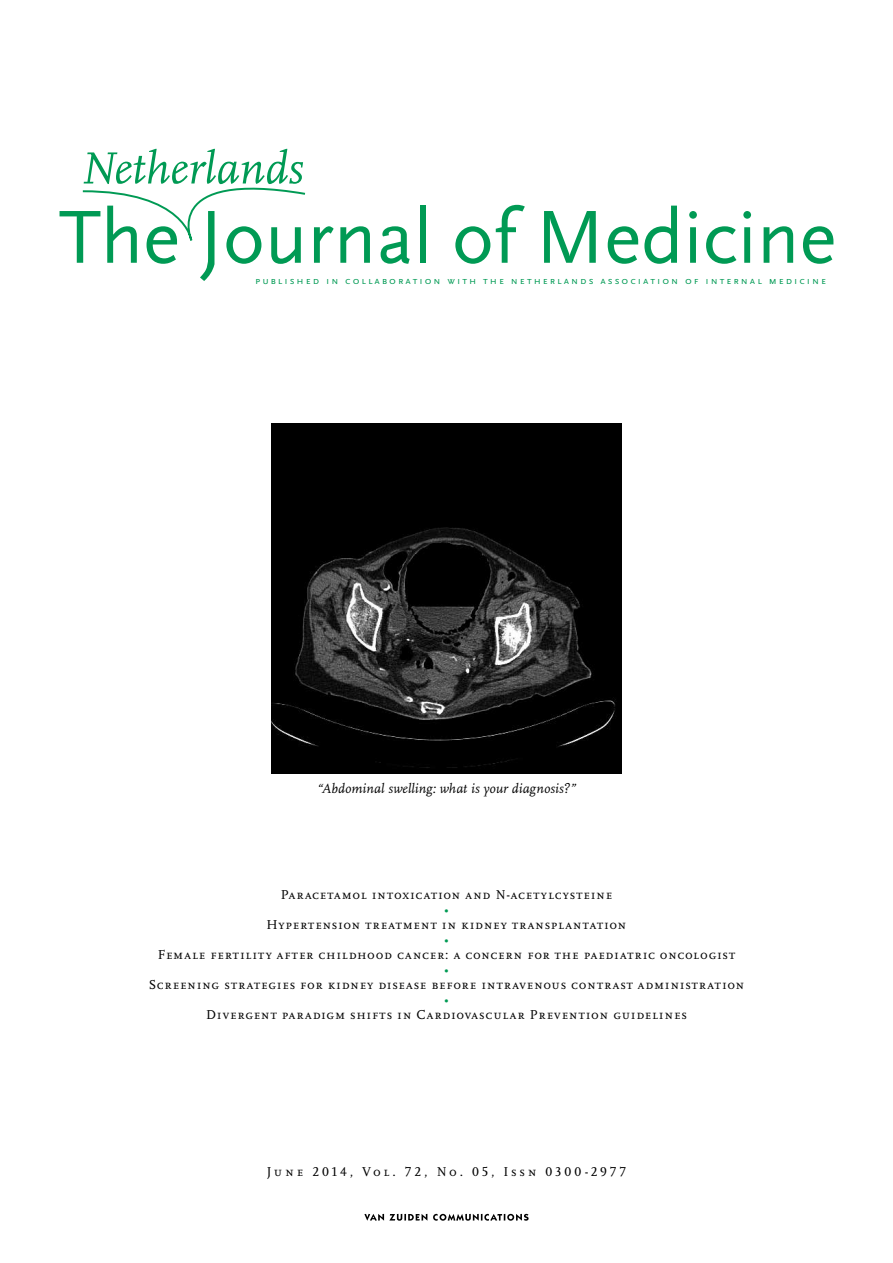
<style>
.page{position:relative;width:893px;height:1263px;background:#fff}
.page>*{position:absolute;margin:0;border:0;box-sizing:border-box;transform-origin:0 0}
.t1{font:italic 13.8px "Scala";letter-spacing:.01em;color:#000}
.t2{font:13.5px "Scala Caps";letter-spacing:.06em;color:#000}
.t3{font:13.5px "Scala Caps";letter-spacing:.205em;color:#000}
.t4{font:13.5px "Scala";color:#009a54}
.t5{font:10.5px "Scala Sans Caps";letter-spacing:.19em;color:#009a54}
</style>
<div class="page">
<svg style="left:314px;top:226px;width:20px;height:37px"></svg>
<svg style="left:340px;top:226px;width:30px;height:37px"></svg>
<svg style="left:381px;top:226px;width:29px;height:38px"></svg>
<div style="left:420px;top:206px;width:6px;height:57px;background:#009a54"></div>
<svg style="left:455px;top:226px;width:35px;height:38px"></svg>
<svg style="left:496px;top:205px;width:29px;height:58px"></svg>
<svg style="left:544px;top:211px;width:52px;height:52px"></svg>
<svg style="left:608px;top:226px;width:30px;height:38px"></svg>
<svg style="left:644px;top:206px;width:33px;height:58px"></svg>
<svg style="left:689px;top:211px;width:8px;height:52px"></svg>
<svg style="left:706px;top:226px;width:30px;height:38px"></svg>
<svg style="left:743px;top:211px;width:8px;height:52px"></svg>
<svg style="left:764px;top:226px;width:29px;height:37px"></svg>
<svg style="left:803px;top:226px;width:30px;height:38px"></svg>
<svg style="left:60px;top:149px;width:246px;height:132px"></svg>
<svg style="left:364px;top:1214px;width:63px;height:7px"></svg>
<svg style="left:433px;top:1214px;width:96px;height:7px"></svg>
<img style="left:271px;top:424px;width:351px;height:350px">
<p class="t5" style="left:255px;top:275px;width:573px">published in collaboration with the netherlands association of internal medicine</p>
<p class="t1" style="left:317px;top:781px;width:260px">“Abdominal swelling: what is your diagnosis?”</p>
<p class="t2" style="left:281px;top:887px;width:333px">Paracetamol intoxication and N-acetylcysteine</p>
<p class="t4" style="left:444px;top:902px;width:6px">•</p>
<p class="t2" style="left:267px;top:917px;width:361px">Hypertension treatment in kidney transplantation</p>
<p class="t4" style="left:444px;top:932px;width:6px">•</p>
<p class="t2" style="left:158px;top:947px;width:579px">Female fertility after childhood cancer: a concern for the paediatric oncologist</p>
<p class="t4" style="left:444px;top:962px;width:6px">•</p>
<p class="t2" style="left:149px;top:977px;width:597px">Screening strategies for kidney disease before intravenous contrast administration</p>
<p class="t4" style="left:444px;top:992px;width:6px">•</p>
<p class="t2" style="left:206px;top:1007px;width:482px">Divergent paradigm shifts in Cardiovascular Prevention guidelines</p>
<p class="t3" style="left:267px;top:1164px;width:361px">June 2014, Vol. 72, No. 05, Issn 0300-2977</p>
</div>
